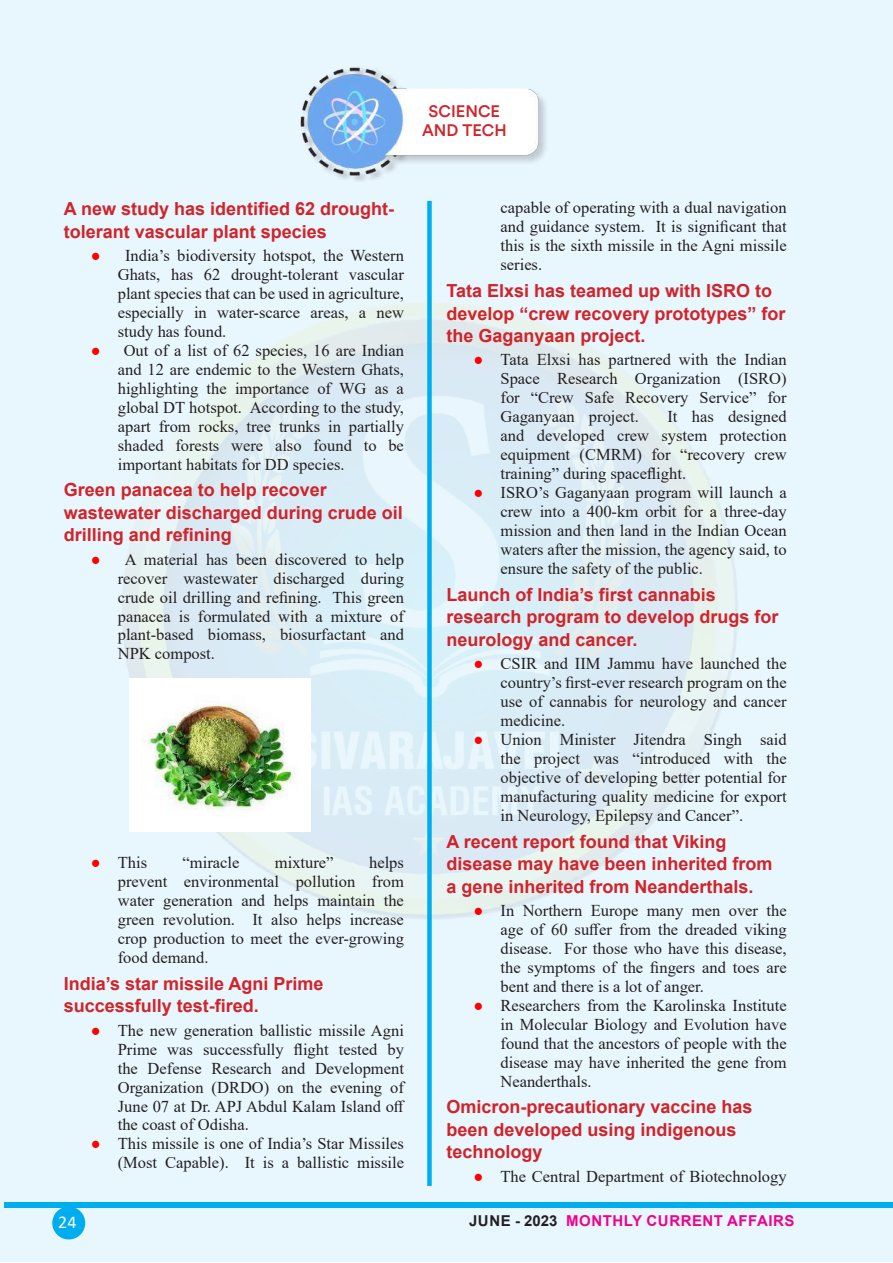
<style>
.page{position:relative;width:893px;height:1263px;background:#fff}
.page>*{position:absolute;margin:0;border:0;box-sizing:border-box;transform-origin:0 0}
.t1{font:700 18px/22.5px "Arial";color:#d1232a}
.t2{font:18px "Calibri";color:#fff}
.t3{font:16.5px/19px "Times New Roman";color:#231f20;text-align:justify}
.t4{font:500 16.5px/19.5px "Circular Std";color:#d1232a;text-align:center}
.t5{font:700 15px "Arial";letter-spacing:.035em;color:#ed028c}
.s1{color:#f00}
.s2{color:#231f20}
</style>
<div class="page">
<div style="left:0;top:0;width:893px;height:1262px;background:#e8f6fd"></div>
<img style="left:122px;top:303px;width:616px;height:616px">
<div style="left:4px;top:1203px;width:889px;height:5px;background:#00aeef"></div>
<div style="left:52px;top:1206px;width:33px;height:33px;background:#00aeef;border-radius:50%"></div>
<div style="left:427px;top:201px;width:5px;height:985px;background:#00aeef"></div>
<img style="left:129px;top:678px;width:181px;height:153px">
<img style="left:300px;top:67px;width:246px;height:115px">
<div style="left:400px;top:96px;width:119px;height:53px;background:#fff"></div>
<p class="t4" style="left:422px;top:101px;width:86px">SCIENCE<br>AND TECH</p>
<p class="t1" style="left:64px;top:198px;width:332px">A new study has identified 62 drought&shy;tolerant vascular plant species</p>
<p class="t3" style="left:118px;top:245px;width:288px;text-indent:-27px"><span class="s1">●</span> India’s biodiversity hotspot, the Western Ghats, has 62 drought-tolerant vascular plant species that can be used in agriculture, especially in water-scarce areas, a new study has found.</p>
<p class="t3" style="left:118px;top:340px;width:288px;text-indent:-27px"><span class="s1">●</span> Out of a list of 62 species, 16 are Indian and 12 are endemic to the Western Ghats, highlighting the importance of WG as a global DT hotspot. According to the study, apart from rocks, tree trunks in partially shaded forests were also found to be important habitats for DD species.</p>
<p class="t1" style="left:64px;top:479px;width:341px">Green panacea to help recover wastewater discharged during crude oil drilling and refining</p>
<p class="t3" style="left:118px;top:549px;width:288px;text-indent:-27px"><span class="s1">●</span> A material has been discovered to help recover wastewater discharged during crude oil drilling and refining. This green panacea is formulated with a mixture of plant-based biomass, biosurfactant and NPK compost.</p>
<p class="t3" style="left:118px;top:853px;width:288px;text-indent:251px">helps prevent environmental pollution from water generation and helps maintain the green revolution. It also helps increase crop production to meet the ever-growing food demand.</p>
<p class="t1" style="left:64px;top:972px;width:261px">India’s star missile Agni Prime successfully test-fired.</p>
<p class="t3" style="left:118px;top:1020px;width:289px;text-indent:-27px"><span class="s1">●</span> The new generation ballistic missile Agni Prime was successfully flight tested by the Defense Research and Development Organization (DRDO) on the evening of June 07 at Dr. APJ Abdul Kalam Island off the coast of Odisha.</p>
<p class="t3" style="left:91px;top:1134px;width:315px;text-align:right"><span class="s1">●</span> This missile is one of India’s Star Missiles (Most Capable). It is a ballistic missile</p>
<p class="t3" style="left:91px;top:853px;width:58px"><span class="s1">●</span> This</p>
<p class="t3" style="left:183px;top:853px;width:58px">“miracle</p>
<p class="t3" style="left:275px;top:853px;width:60px">mixture”</p>
<p class="t3" style="left:500px;top:198px;width:288px">capable of operating with a dual navigation and guidance system. It is significant that this is the sixth missile in the Agni missile series.</p>
<p class="t1" style="left:446px;top:280px;width:341px">Tata Elxsi has teamed up with ISRO to develop “crew recovery prototypes” for the Gaganyaan project.</p>
<p class="t3" style="left:500px;top:350px;width:288px;text-indent:-27px"><span class="s1">●</span> Tata Elxsi has partnered with the Indian Space Research Organization (ISRO) for “Crew Safe Recovery Service” for Gaganyaan project.</p>
<p class="t3" style="left:500px;top:407px;width:288px;text-indent:167px">It has designed and developed crew system protection equipment (CMRM) for “recovery crew training” during spaceflight.</p>
<p class="t3" style="left:500px;top:483px;width:288px;text-indent:-27px"><span class="s1">●</span> ISRO’s Gaganyaan program will launch a crew into a 400-km orbit for a three-day mission and then land in the Indian Ocean waters after the mission, the agency said, to ensure the safety of the public.</p>
<p class="t1" style="left:446px;top:583px;width:334px">Launch of India’s first cannabis research program to develop drugs for neurology and cancer.</p>
<p class="t3" style="left:500px;top:653px;width:288px;text-indent:-27px"><span class="s1">●</span> CSIR and IIM Jammu have launched the country’s first-ever research program on the use of cannabis for neurology and cancer medicine.</p>
<p class="t3" style="left:500px;top:729px;width:288px;text-indent:-27px"><span class="s1">●</span> Union Minister Jitendra Singh said the project was “introduced with the objective of developing better potential for manufacturing quality medicine for export in Neurology, Epilepsy and Cancer”.</p>
<p class="t1" style="left:446px;top:830px;width:328px">A recent report found that Viking disease may have been inherited from a gene inherited from Neanderthals.</p>
<p class="t3" style="left:500px;top:900px;width:288px;text-indent:-27px"><span class="s1">●</span> In Northern Europe many men over the age of 60 suffer from the dreaded viking disease. For those who have this disease, the symptoms of the fingers and toes are bent and there is a lot of anger.</p>
<p class="t3" style="left:500px;top:995px;width:288px;text-indent:-27px"><span class="s1">●</span> Researchers from the Karolinska Institute in Molecular Biology and Evolution have found that the ancestors of people with the disease may have inherited the gene from Neanderthals.</p>
<p class="t1" style="left:446px;top:1096px;width:308px">Omicron-precautionary vaccine has been developed using indigenous technology</p>
<p class="t3" style="left:473px;top:1166px;width:315px"><span class="s1">●</span> The Central Department of Biotechnology</p>
<p class="t2" style="left:58px;top:1210px;width:20px">24</p>
<p class="t5" style="left:469px;top:1210px;width:327px"><span class="s2">JUNE - 2023</span> MONTHLY CURRENT AFFAIRS</p>
</div>
